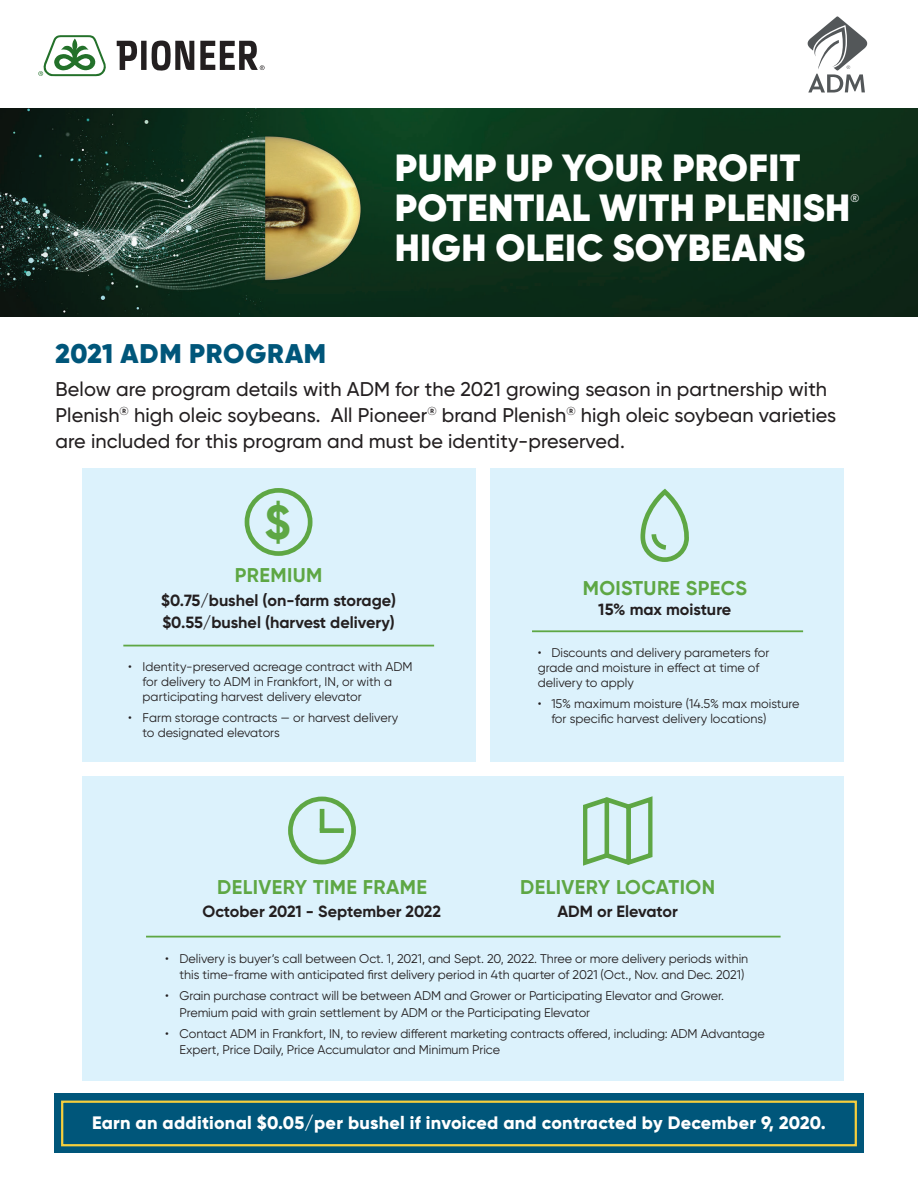
<style>
.page{position:relative;width:918px;height:1188px;background:#fff}
.page>*{position:absolute;margin:0;border:0;box-sizing:border-box;transform-origin:0 0}
.t1{font:700 47.85px "Gilroy";color:#5ea744}
.t2{font:900 37.8px/39.9px "Gilroy";letter-spacing:.01em;color:#fff}
.t3{font:900 27px "Gilroy";letter-spacing:.03em;color:#00567a}
.t4{font:700 19.95px "Gilroy";letter-spacing:.02em;color:#5ea744}
.t5{font:500 19.8px/26.2px "Gilroy";letter-spacing:.005em;color:#231f20}
.t6{font:800 18px "Gilroy";letter-spacing:.015em;color:#fff}
.t7{font:700 16.2px/22.5px "Gilroy";color:#231f20}
.t8{font:12.6px/15.1px "Gilroy";letter-spacing:-.005em;color:#231f20}
.t9{font:11.25px "Gibson";color:#fff}
</style>
<div class="page">
<img style="left:0;top:109px;width:918px;height:207px">
<svg style="left:117px;top:41px;width:20px;height:29px"></svg>
<div style="left:141px;top:41px;width:6px;height:29px;background:#231f20"></div>
<svg style="left:151px;top:40px;width:43px;height:31px"></svg>
<svg style="left:200px;top:41px;width:65px;height:29px"></svg>
<svg style="left:38px;top:35px;width:68px;height:41px"></svg>
<div style="left:82px;top:776px;width:762px;height:304px;background:#dcf2fc"></div>
<hr style="left:146px;top:936px;width:635px;height:2px;background:#5ea744">
<div style="left:82px;top:469px;width:394px;height:293px;background:#dcf2fc"></div>
<hr style="left:123px;top:645px;width:311px;height:1px;background:#5ea744">
<div style="left:245px;top:488px;width:68px;height:68px;border:5px solid #5ea744;border-radius:50%"></div>
<div style="left:288px;top:797px;width:68px;height:67px;border:5px solid #5ea744;border-radius:50%"></div>
<hr style="left:320px;top:809px;width:4px;height:22px;background:#5ea744">
<div style="left:320px;top:828px;width:24px;height:5px;background:#5ea744"></div>
<div style="left:491px;top:469px;width:353px;height:293px;background:#dcf2fc"></div>
<hr style="left:532px;top:630px;width:271px;height:2px;background:#5ea744">
<svg style="left:581px;top:492px;width:110px;height:602px"></svg>
<svg style="left:808px;top:16px;width:59px;height:76px"></svg>
<div style="left:54px;top:1094px;width:810px;height:59px;background:#00567a"></div>
<div style="left:61px;top:1101px;width:796px;height:45px;border:2px solid #f6ce3d"></div>
<h2 class="t2" style="left:395px;top:148px;width:457px">PUMP UP YOUR PROFIT<br>POTENTIAL WITH PLENISH</h2>
<p class="t9" style="left:851px;top:191px;width:10px">®</p>
<h2 class="t2" style="left:395px;top:227px;width:412px">HIGH OLEIC SOYBEANS</h2>
<h3 class="t3" style="left:56px;top:336px;width:272px">2021 ADM PROGRAM</h3>
<h3 class="t5" style="left:55px;top:376px;width:782px">Below are program details with ADM for the 2021 growing season in partnership with<br>Plenish<sup>®</sup> high oleic soybeans. All Pioneer<sup>®</sup> brand Plenish<sup>®</sup> high oleic soybean varieties are included for this program and must be identity-preserved.</h3>
<h1 class="t1" style="left:265px;top:492px;width:28px">$</h1>
<h3 class="t4" style="left:235px;top:563px;width:89px">PREMIUM</h3>
<p class="t7" style="left:161px;top:589px;width:237px">$0.75/bushel (on-farm storage) $0.55/bushel (harvest delivery)</p>
<p class="t8" style="left:143px;top:659px;width:271px;text-indent:-14px">• Identity-preserved acreage contract with ADM for delivery to ADM in Frankfort, IN, or with a participating harvest delivery elevator</p>
<p class="t8" style="left:143px;top:710px;width:257px;text-indent:-14px">• Farm storage contracts — or harvest delivery to designated elevators</p>
<h3 class="t4" style="left:217px;top:874px;width:211px">DELIVERY TIME FRAME</h3>
<p class="t7" style="left:203px;top:900px;width:240px">October 2021 - September 2022</p>
<h3 class="t4" style="left:583px;top:575px;width:166px">MOISTURE SPECS</h3>
<p class="t7" style="left:598px;top:598px;width:134px">15% max moisture</p>
<p class="t8" style="left:538px;top:644px;width:233px">• Discounts and delivery parameters for grade and moisture in effect at time of delivery to apply</p>
<p class="t8" style="left:551px;top:696px;width:250px;text-indent:-13px">• 15% maximum moisture (14.5% max moisture for specific harvest delivery locations)</p>
<h3 class="t4" style="left:520px;top:874px;width:196px">DELIVERY LOCATION</h3>
<p class="t7" style="left:557px;top:900px;width:122px">ADM or Elevator</p>
<p class="t8" style="left:180px;top:951px;width:570px;line-height:16.2px;text-indent:-14px">• Delivery is buyer’s call between Oct. 1, 2021, and Sept. 20, 2022. Three or more delivery periods within this time-frame with anticipated first delivery period in 4th quarter of 2021 (Oct., Nov. and Dec. 2021)</p>
<p class="t8" style="left:180px;top:988px;width:546px;line-height:16.2px;text-indent:-14px">• Grain purchase contract will be between ADM and Grower or Participating Elevator and Grower.<br>Premium paid with grain settlement by ADM or the Participating Elevator</p>
<p class="t8" style="left:180px;top:1025px;width:587px;line-height:16.2px;text-indent:-14px">• Contact ADM in Frankfort, IN, to review different marketing contracts offered, including: ADM Advantage<br>Expert, Price Daily, Price Accumulator and Minimum Price</p>
<h3 class="t6" style="left:92px;top:1112px;width:735px">Earn an additional $0.05/per bushel if invoiced and contracted by December 9, 2020.</h3>
</div>
